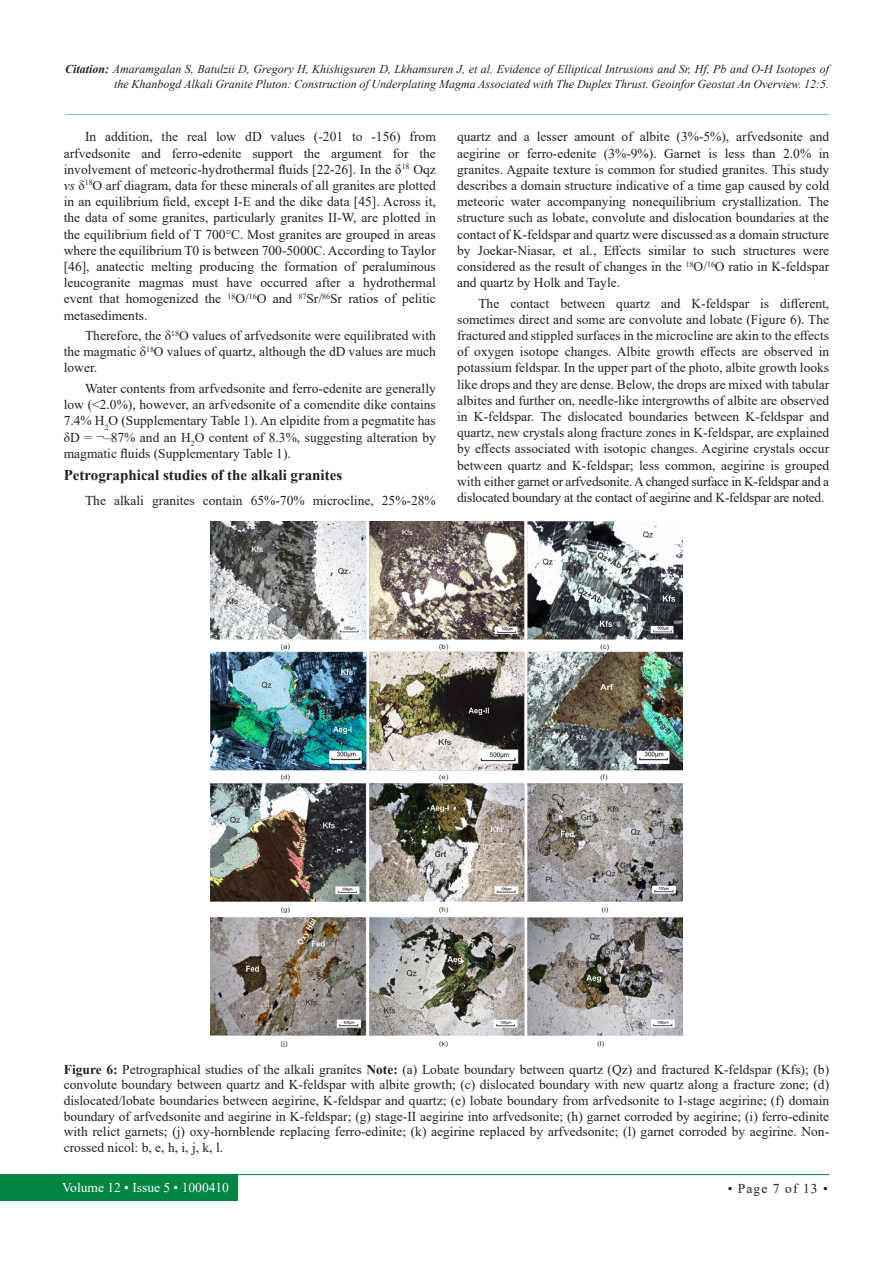
<style>
.page{position:relative;width:893px;height:1263px;background:#fff}
.page>*{position:absolute;margin:0;border:0;box-sizing:border-box;transform-origin:0 0}
.t1{font:700 15px "Times New Roman";color:#231f20}
.List_Paragraph{font:13.5px/16.2px "Times New Roman";color:#231f20;text-align:justify}
.t2{font:13.5px "Times New Roman";color:#fff}
.t3{font:italic 12px/15px "Times New Roman";color:#231f20;text-align:right}
.s1{font-weight:700}
.s2{font-style:italic}
</style>
<div class="page">
<div style="left:0;top:1174px;width:237px;height:26px;background:#008543"></div>
<hr style="left:221px;top:1174px;width:608px;height:1px;background:#008543">
<hr style="left:65px;top:114px;width:764px;height:1px;background:#008543">
<img style="left:211px;top:521px;width:471px;height:525px">
<p class="t3" style="left:65px;top:62px;width:765px"><span class="s1">Citation:</span> Amaramgalan S, Batulzii D, Gregory H, Khishigsuren D, Lkhamsuren J, et al. Evidence of Elliptical Intrusions and Sr, Hf, Pb and O-H Isotopes of the Khanbogd Alkali Granite Pluton: Construction of Underplating Magma Associated with The Duplex Thrust. Geoinfor Geostat An Overview. 12:5.</p>
<p class="List_Paragraph" style="left:64px;top:128px;width:374px;text-indent:21px">In addition, the real low dD values (-201 to -156) from arfvedsonite and ferro-edenite support the argument for the involvement of meteoric-hydrothermal fluids [22-26]. In the δ<sup>18</sup> Oqz <span class="s2">vs</span> δ<sup>18</sup>O arf diagram, data for these minerals of all granites are plotted in an equilibrium field, except I-E and the dike data [45]. Across it, the data of some granites, particularly granites II-W, are plotted in the equilibrium field of T 700°C. Most granites are grouped in areas where the equilibrium T0 is between 700-5000C. According to Taylor [46], anatectic melting producing the formation of peraluminous leucogranite magmas must have occurred after a hydrothermal event that homogenized the <sup>18</sup>O/<sup>16</sup>O and <sup>87</sup>Sr/<sup>86</sup>Sr ratios of pelitic metasediments.</p>
<p class="List_Paragraph" style="left:64px;top:327px;width:374px;text-indent:21px">Therefore, the δ<sup>18</sup>O values of arfvedsonite were equilibrated with the magmatic δ<sup>18</sup>O values of quartz, although the dD values are much lower.</p>
<p class="List_Paragraph" style="left:64px;top:380px;width:374px;text-indent:21px">Water contents from arfvedsonite and ferro-edenite are generally low (&lt;2.0%), however, an arfvedsonite of a comendite dike contains 7.4% H<sub>2</sub>O (Supplementary Table 1). An elpidite from a pegmatite has δD = ¬–87% and an H<sub>2</sub>O content of 8.3%, suggesting alteration by magmatic fluids (Supplementary Table 1).</p>
<p class="t1" style="left:64px;top:464px;width:280px">Petrographical studies of the alkali granites</p>
<p class="List_Paragraph" style="left:85px;top:492px;width:352px">The alkali granites contain 65%-70% microcline, 25%-28%</p>
<p class="List_Paragraph" style="left:457px;top:128px;width:374px">quartz and a lesser amount of albite (3%-5%), arfvedsonite and aegirine or ferro-edenite (3%-9%). Garnet is less than 2.0% in granites. Agpaite texture is common for studied granites. This study describes a domain structure indicative of a time gap caused by cold meteoric water accompanying nonequilibrium crystallization. The structure such as lobate, convolute and dislocation boundaries at the contact of K-feldspar and quartz were discussed as a domain structure by Joekar-Niasar, et al., Effects similar to such structures were considered as the result of changes in the <sup>18</sup>O/<sup>16</sup>O ratio in K-feldspar and quartz by Holk and Tayle.</p>
<p class="List_Paragraph" style="left:457px;top:295px;width:374px;text-indent:21px">The contact between quartz and K-feldspar is different, sometimes direct and some are convolute and lobate (Figure 6). The fractured and stippled surfaces in the microcline are akin to the effects of oxygen isotope changes. Albite growth effects are observed in potassium feldspar. In the upper part of the photo, albite growth looks like drops and they are dense. Below, the drops are mixed with tabular albites and further on, needle-like intergrowths of albite are observed in K-feldspar. The dislocated boundaries between K-feldspar and quartz, new crystals along fracture zones in K-feldspar, are explained by effects associated with isotopic changes. Aegirine crystals occur between quartz and K-feldspar; less common, aegirine is grouped with either garnet or arfvedsonite. A changed surface in K-feldspar and a dislocated boundary at the contact of aegirine and K-feldspar are noted.</p>
<p class="List_Paragraph" style="left:64px;top:1061px;width:767px;line-height:15.6px"><span class="s1">Figure 6:</span> Petrographical studies of the alkali granites <span class="s1">Note:</span> (a) Lobate boundary between quartz (Qz) and fractured K-feldspar (Kfs); (b) convolute boundary between quartz and K-feldspar with albite growth; (c) dislocated boundary with new quartz along a fracture zone; (d) dislocated/lobate boundaries between aegirine, K-feldspar and quartz; (e) lobate boundary from arfvedsonite to I-stage aegirine; (f) domain boundary of arfvedsonite and aegirine in K-feldspar; (g) stage-II aegirine into arfvedsonite; (h) garnet corroded by aegirine; (i) ferro-edinite with relict garnets; (j) oxy-hornblende replacing ferro-edinite; (k) aegirine replaced by arfvedsonite; (l) garnet corroded by aegirine. Non&shy;crossed nicol: b, e, h, i, j, k, l.</p>
<p class="t2" style="left:62px;top:1178px;width:168px">Volume 12 • Issue 5 • 1000410</p>
<p class="List_Paragraph" style="left:728px;top:1179px;width:102px">• Page 7 of 13 •</p>
</div>
